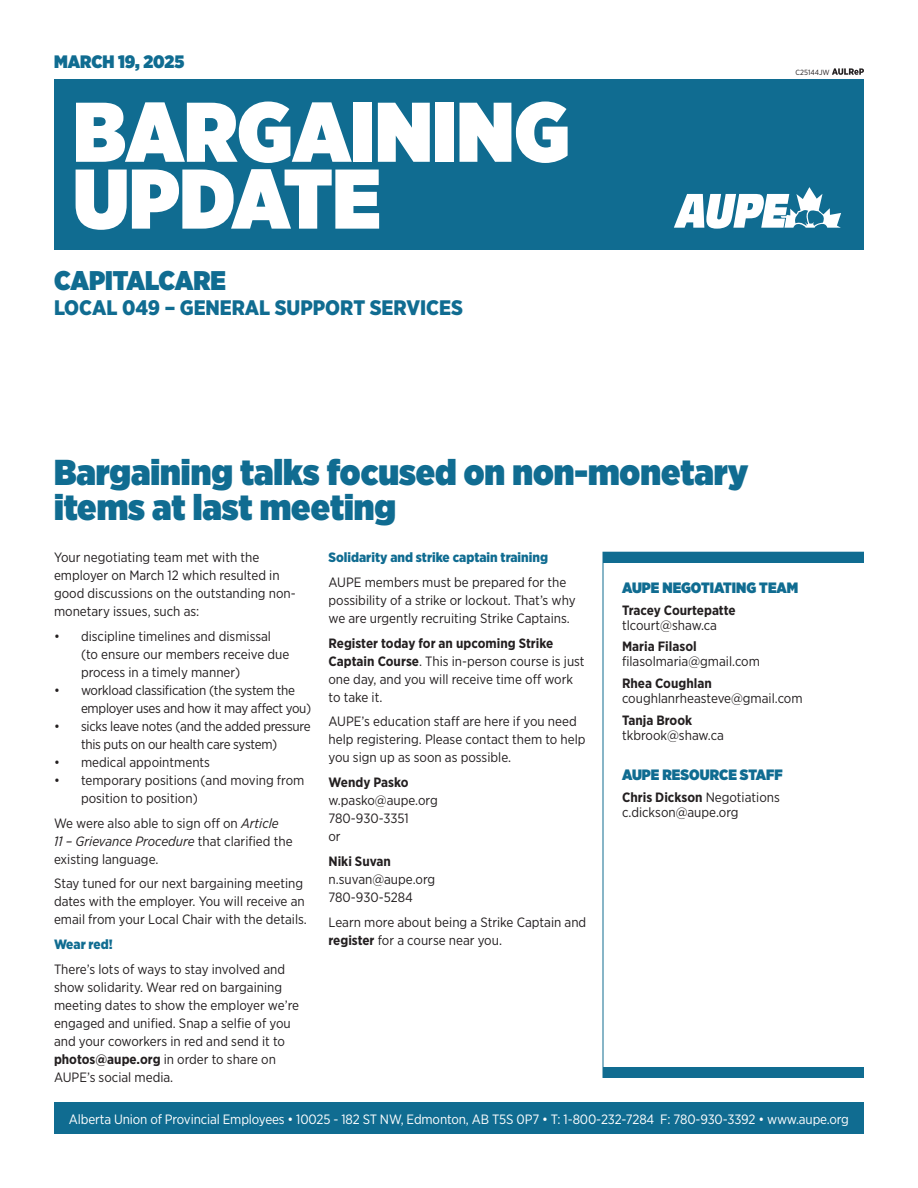
<style>
.page{position:relative;width:918px;height:1188px;background:#fff}
.page>*{position:absolute;margin:0;border:0;box-sizing:border-box;transform-origin:0 0}
.t1{font:900 84.45px "Gotham Narrow";color:#fff}
.t2{font:900 36px/34.5px "Gotham Narrow";color:#106c91}
.Group_header{font:900 27px "Gotham Narrow";color:#106c91}
.Local_Chapter_Header{font:900 21px "Gotham Narrow";color:#106c91}
.Date{font:900 18px "Gotham Narrow";color:#106c91}
.Contact_header{font:900 15px "Gotham Narrow";color:#106c91}
.Contact_info{font:900 15px "Gotham Narrow";color:#106c91}
.body_copy{font:13.5px/18px "Gotham Narrow";color:#231f20}
.body_copy-2{font:13.5px/18px "Gotham Narrow";letter-spacing:-.02em;color:#231f20}
.t3{font:13.5px "Gotham Narrow";letter-spacing:-.01em;color:#fff}
.Contact_info-2{font:13.5px "Gotham Narrow";color:#231f20}
.Contact_name{font:700 13.5px "Gotham Narrow";color:#231f20}
.Subheader{font:900 13.5px "Gotham Narrow";color:#106c91}
.body_copy-3{font:700 13.5px "Gotham Narrow";color:#231f20}
.t4{font:7.5px "Gotham Narrow";color:#231f20}
.s1{font-weight:700}
.s2{font-style:italic}
.s3{font-weight:400}
</style>
<div class="page">
<div style="left:54px;top:79px;width:810px;height:171px;background:#106c91"></div>
<div style="left:54px;top:1102px;width:810px;height:32px;background:#106c91"></div>
<div style="left:603px;top:552px;width:261px;height:11px;background:#106c91"></div>
<div style="left:603px;top:1067px;width:261px;height:10px;background:#106c91"></div>
<svg style="left:674px;top:187px;width:167px;height:42px"></svg>
<svg style="left:832px;top:68px;width:32px;height:7px"></svg>
<p class="Date" style="left:54px;top:50px;width:132px">MARCH 19, 2025</p>
<p class="t1" style="left:73px;top:75px;width:498px">BARGAINING</p>
<p class="t1" style="left:73px;top:142px;width:309px">UPDATE</p>
<p class="Group_header" style="left:54px;top:262px;width:173px">CAPITALCARE</p>
<p class="Local_Chapter_Header" style="left:54px;top:294px;width:411px">LOCAL 049 – GENERAL SUPPORT SERVICES</p>
<p class="t4" style="left:796px;top:68px;width:36px">C25144JW</p>
<p class="t2" style="left:54px;top:455px;width:696px">Bargaining talks focused on non-monetary items at last meeting</p>
<p class="Subheader" style="left:328px;top:549px;width:221px">Solidarity and strike captain training</p>
<p class="body_copy" style="left:328px;top:573px;width:249px">AUPE members must be prepared for the possibility of a strike or lockout. That’s why we are urgently recruiting Strike Captains.</p>
<p class="body_copy" style="left:328px;top:634px;width:258px"><span class="s1">Register today for an upcoming Strike Captain Course</span>. This in-person course is just one day, and you will receive time off work to take it.</p>
<p class="body_copy" style="left:328px;top:712px;width:259px">AUPE’s education staff are here if you need help registering. Please contact them to help you sign up as soon as possible.</p>
<p class="body_copy-3" style="left:328px;top:774px;width:82px">Wendy Pasko</p>
<p class="body_copy" style="left:328px;top:791px;width:111px">w.pasko@aupe.org<br>780-930-3351</p>
<p class="body_copy" style="left:328px;top:827px;width:14px">or</p>
<p class="body_copy-3" style="left:328px;top:853px;width:64px">Niki Suvan</p>
<p class="body_copy" style="left:328px;top:870px;width:108px">n.suvan@aupe.org<br>780-930-5284</p>
<p class="body_copy" style="left:328px;top:913px;width:259px">Learn more about being a Strike Captain and <span class="s1">register</span> for a course near you.</p>
<p class="body_copy" style="left:54px;top:548px;width:243px">Your negotiating team met with the employer on March 12 which resulted in good discussions on the outstanding non&shy;monetary issues, such as:</p>
<p class="body_copy" style="left:81px;top:627px;width:210px;text-indent:-27px">• discipline timelines and dismissal (to ensure our members receive due process in a timely manner)</p>
<p class="body_copy-2" style="left:81px;top:681px;width:232px;text-indent:-27px">• workload classification (the system the employer uses and how it may affect you)</p>
<p class="body_copy-2" style="left:54px;top:717px;width:258px;text-align:center">• sicks leave notes (and the added pressure this puts on our health care system)</p>
<p class="body_copy" style="left:54px;top:753px;width:158px">• medical appointments</p>
<p class="body_copy" style="left:81px;top:771px;width:225px;text-indent:-27px">• temporary positions (and moving from position to position)</p>
<p class="body_copy" style="left:54px;top:814px;width:240px">We were also able to sign off on <span class="s2">Article<br>11 – Grievance Procedure</span> that clarified the existing language.</p>
<p class="body_copy" style="left:54px;top:874px;width:254px">Stay tuned for our next bargaining meeting dates with the employer. You will receive an email from your Local Chair with the details.</p>
<p class="Subheader" style="left:54px;top:936px;width:60px">Wear red!</p>
<p class="body_copy" style="left:54px;top:960px;width:247px">There’s lots of ways to stay involved and show solidarity. Wear red on bargaining meeting dates to show the employer we’re engaged and unified. Snap a selfie of you and your coworkers in red and send it to <span class="s1">photos@aupe.org</span> in order to share on AUPE’s social media.</p>
<p class="t3" style="left:69px;top:1110px;width:782px">Alberta Union of Provincial Employees • 10025 - 182 ST NW, Edmonton, AB T5S 0P7 • T: 1-800-232-7284 F: 780-930-3392 • www.aupe.org</p>
<p class="Contact_header" style="left:622px;top:578px;width:178px">AUPE NEGOTIATING TEAM</p>
<p class="Contact_name" style="left:622px;top:601px;width:115px">Tracey Courtepatte</p>
<p class="Contact_info-2" style="left:622px;top:617px;width:97px">tlcourt@shaw.ca</p>
<p class="Contact_name" style="left:622px;top:638px;width:76px">Maria Filasol</p>
<p class="Contact_info-2" style="left:622px;top:653px;width:139px">filasolmaria@gmail.com</p>
<p class="Contact_name" style="left:622px;top:675px;width:91px">Rhea Coughlan</p>
<p class="Contact_info-2" style="left:622px;top:690px;width:182px">coughlanrheasteve@gmail.com</p>
<p class="Contact_name" style="left:622px;top:712px;width:72px">Tanja Brook</p>
<p class="Contact_info-2" style="left:622px;top:727px;width:103px">tkbrook@shaw.ca</p>
<p class="Contact_info" style="left:622px;top:765px;width:162px">AUPE RESOURCE STAFF</p>
<p class="Contact_name" style="left:622px;top:789px;width:159px">Chris Dickson <span class="s3">Negotiations</span></p>
<p class="Contact_info-2" style="left:622px;top:804px;width:118px">c.dickson@aupe.org</p>
</div>
